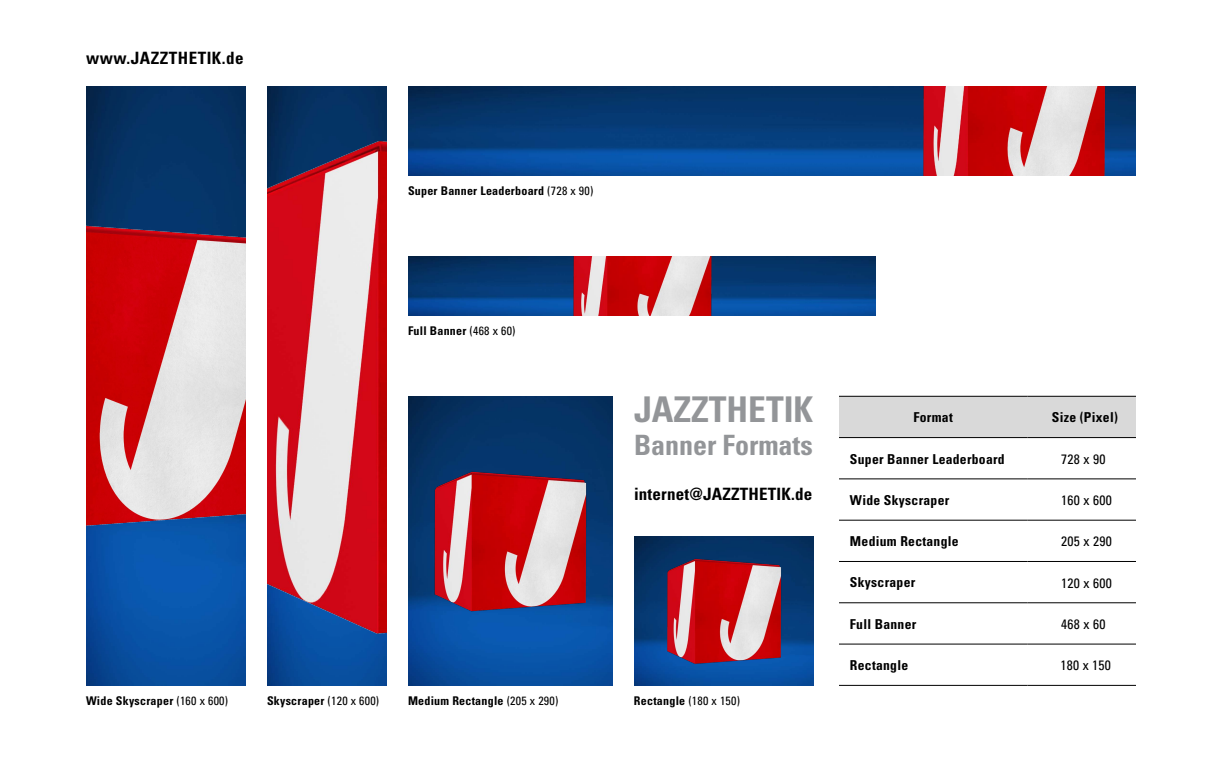
<style>
.page{position:relative;width:1222px;height:772px;background:#fff}
.page>*{position:absolute;margin:0;border:0;box-sizing:border-box;transform-origin:0 0}
.t1{font:700 condensed 35.5px "Univers";color:#939598}
.t2{font:700 condensed 28px "Univers";color:#939598}
.t3{font:700 condensed 17px "Univers";letter-spacing:.01em;color:#000}
.t4{font:700 condensed 17px "Univers";letter-spacing:.03em;color:#000}
.t5{font:700 condensed 13.6px "Univers";letter-spacing:.02em;color:#000}
.t6{font:condensed 13.6px "Univers";letter-spacing:.02em;color:#000}
.t7{font:700 condensed 12px "Univers";letter-spacing:.02em;color:#000}
.s1{font-weight:400}
</style>
<div class="page">
<img style="left:408px;top:86px;width:728px;height:90px">
<img style="left:408px;top:256px;width:468px;height:60px">
<img style="left:86px;top:86px;width:160px;height:600px">
<img style="left:267px;top:86px;width:120px;height:600px">
<img style="left:408px;top:396px;width:205px;height:290px">
<img style="left:634px;top:536px;width:180px;height:150px">
<img style="left:908px;top:86px;width:216px;height:90px">
<img style="left:561px;top:256px;width:164px;height:60px">
<img style="left:86px;top:188px;width:160px;height:375px">
<img style="left:422px;top:457px;width:180px;height:168px">
<img style="left:657px;top:548px;width:135px;height:126px">
<div style="left:839px;top:397px;width:297px;height:40px;background:#d9d9d9"></div>
<hr style="left:839px;top:396px;width:188px;height:1px;background:#000">
<hr style="left:1027px;top:396px;width:109px;height:1px;background:#000">
<hr style="left:839px;top:437px;width:188px;height:1px;background:#000">
<hr style="left:1027px;top:437px;width:109px;height:1px;background:#000">
<hr style="left:839px;top:479px;width:188px;height:1px;background:#000">
<hr style="left:1027px;top:479px;width:109px;height:1px;background:#000">
<hr style="left:839px;top:520px;width:188px;height:1px;background:#000">
<hr style="left:1027px;top:520px;width:109px;height:1px;background:#000">
<hr style="left:839px;top:561px;width:188px;height:1px;background:#000">
<hr style="left:1027px;top:561px;width:109px;height:1px;background:#000">
<hr style="left:839px;top:603px;width:188px;height:1px;background:#000">
<hr style="left:1027px;top:603px;width:109px;height:1px;background:#000">
<hr style="left:839px;top:644px;width:188px;height:1px;background:#000">
<hr style="left:1027px;top:644px;width:109px;height:1px;background:#000">
<hr style="left:839px;top:685px;width:188px;height:1px;background:#000">
<hr style="left:1027px;top:685px;width:109px;height:1px;background:#000">
<h3 class="t4" style="left:86px;top:48px;width:159px">www.JAZZTHETIK.de</h3>
<p class="t7" style="left:408px;top:183px;width:187px">Super Banner Leaderboard <span class="s1">(728 x 90)</span></p>
<p class="t7" style="left:408px;top:323px;width:109px">Full Banner <span class="s1">(468 x 60)</span></p>
<h1 class="t1" style="left:634px;top:387px;width:181px">JAZZTHETIK</h1>
<h2 class="t2" style="left:634px;top:428px;width:180px">Banner Formats</h2>
<h3 class="t3" style="left:634px;top:484px;width:180px">internet@JAZZTHETIK.de</h3>
<p class="t7" style="left:86px;top:693px;width:144px">Wide Skyscraper <span class="s1">(160 x 600)</span></p>
<p class="t7" style="left:267px;top:693px;width:114px">Skyscraper <span class="s1">(120 x 600)</span></p>
<p class="t7" style="left:408px;top:693px;width:152px">Medium Rectangle <span class="s1">(205 x 290)</span></p>
<p class="t7" style="left:634px;top:693px;width:108px">Rectangle <span class="s1">(180 x 150)</span></p>
<p class="t5" style="left:914px;top:409px;width:41px">Format</p>
<p class="t5" style="left:1052px;top:409px;width:67px">Size (Pixel)</p>
<p class="t5" style="left:850px;top:450px;width:156px">Super Banner Leaderboard</p>
<p class="t6" style="left:1061px;top:450px;width:46px">728 x 90</p>
<p class="t5" style="left:850px;top:492px;width:101px">Wide Skyscraper</p>
<p class="t6" style="left:1061px;top:492px;width:52px">160 x 600</p>
<p class="t5" style="left:850px;top:533px;width:110px">Medium Rectangle</p>
<p class="t6" style="left:1061px;top:533px;width:52px">205 x 290</p>
<p class="t5" style="left:850px;top:574px;width:67px">Skyscraper</p>
<p class="t6" style="left:1061px;top:574px;width:52px">120 x 600</p>
<p class="t5" style="left:850px;top:616px;width:68px">Full Banner</p>
<p class="t6" style="left:1061px;top:616px;width:46px">468 x 60</p>
<p class="t5" style="left:850px;top:657px;width:60px">Rectangle</p>
<p class="t6" style="left:1060px;top:657px;width:52px">180 x 150</p>
</div>
